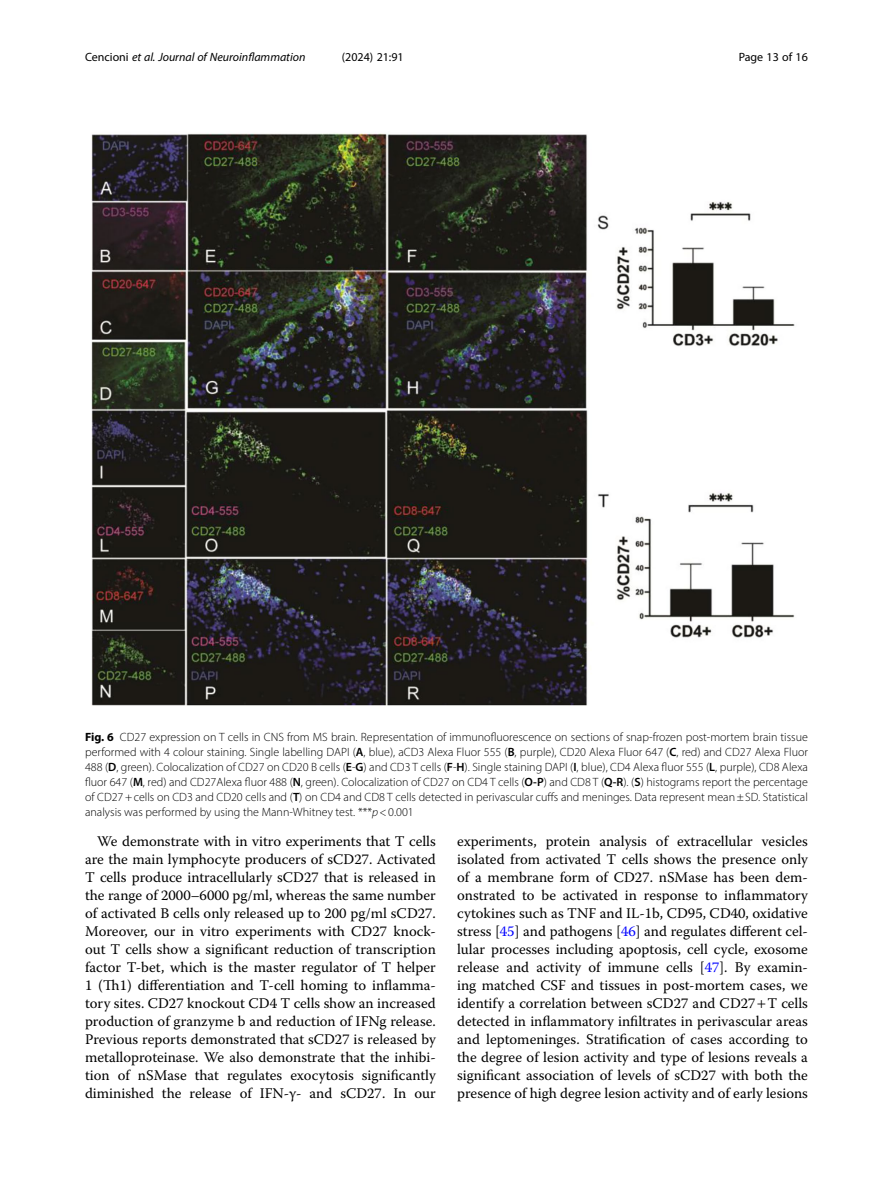
<style>
.page{position:relative;width:893px;height:1191px;background:#fff}
.page>*{position:absolute;margin:0;border:0;box-sizing:border-box;transform-origin:0 0}
.Body_Text_Indent{font:14.7px/18px "Warnock Pro";color:#000;text-align:justify}
.Figure_Caption{font:300 12px/15px "Myriad Pro";color:#000;text-align:justify}
.t1{font:italic 12px "Myriad Pro";color:#000}
.t2{font:12px "Myriad Pro";color:#000}
.s1{font-style:normal}
.s2{font-weight:700}
.s3{font-weight:600}
.s4{font-style:italic}
.s5{color:#00f}
</style>
<div class="page">
<img style="left:91px;top:133px;width:704px;height:573px">
<p class="t1" style="left:85px;top:50px;width:222px"><span class="s1">Cencioni</span> et al. Journal of Neuroinflammation</p>
<p class="t2" style="left:342px;top:50px;width:63px">(2024) 21:91</p>
<p class="t2" style="left:739px;top:50px;width:71px">Page 13 of 16</p>
<p class="Figure_Caption" style="left:85px;top:729px;width:724px"><span class="s2">Fig. 6</span> CD27 expression on T cells in CNS from MS brain. Representation of immunofluorescence on sections of snap-frozen post-mortem brain tissue performed with 4 colour staining. Single labelling DAPI (<span class="s3">A</span>, blue), aCD3 Alexa Fluor 555 (<span class="s3">B</span>, purple), CD20 Alexa Fluor 647 (<span class="s3">C</span>, red) and CD27 Alexa Fluor 488 (<span class="s3">D</span>, green). Colocalization of CD27 on CD20 B cells (<span class="s3">E</span>-<span class="s3">G</span>) and CD3 T cells (<span class="s3">F</span>-<span class="s3">H</span>). Single staining DAPI (<span class="s3">I</span>, blue), CD4 Alexa fluor 555 (<span class="s3">L</span>, purple), CD8 Alexa fluor 647 (<span class="s3">M</span>, red) and CD27Alexa fluor 488 (<span class="s3">N</span>, green). Colocalization of CD27 on CD4 T cells (<span class="s3">O-P</span>) and CD8 T (<span class="s3">Q-R</span>). (<span class="s3">S</span>) histograms report the percentage of CD27+cells on CD3 and CD20 cells and (<span class="s3">T</span>) on CD4 and CD8 T cells detected in perivascular cuffs and meninges. Data represent mean±SD. Statistical analysis was performed by using the Mann-Whitney test. ***<span class="s4">p</span>&lt;0.001</p>
<p class="Body_Text_Indent" style="left:85px;top:832px;width:352px;text-indent:12px">We demonstrate with in vitro experiments that T cells are the main lymphocyte producers of sCD27. Activated T cells produce intracellularly sCD27 that is released in the range of 2000–6000 pg/ml, whereas the same number of activated B cells only released up to 200 pg/ml sCD27.<br>Moreover, our in vitro experiments with CD27 knock&shy;out T cells show a significant reduction of transcription factor T-bet, which is the master regulator of T helper 1 (Th1) differentiation and T-cell homing to inflamma&shy;tory sites. CD27 knockout CD4 T cells show an increased production of granzyme b and reduction of IFNg release.<br>Previous reports demonstrated that sCD27 is released by metalloproteinase. We also demonstrate that the inhibi&shy;tion of nSMase that regulates exocytosis significantly diminished the release of IFN-γ- and sCD27. In our</p>
<p class="Body_Text_Indent" style="left:457px;top:832px;width:352px">experiments, protein analysis of extracellular vesicles isolated from activated T cells shows the presence only of a membrane form of CD27. nSMase has been dem&shy;onstrated to be activated in response to inflammatory cytokines such as TNF and IL-1b, CD95, CD40, oxidative stress [<span class="s5">45</span>] and pathogens [<span class="s5">46</span>] and regulates different cel&shy;lular processes including apoptosis, cell cycle, exosome release and activity of immune cells [<span class="s5">47</span>]. By examin&shy;ing matched CSF and tissues in post-mortem cases, we identify a correlation between sCD27 and CD27 T cells detected in inflammatory infiltrates in perivascular areas and leptomeninges. Stratification of cases according to the degree of lesion activity and type of lesions reveals a significant association of levels of sCD27 with both the presence of high degree lesion activity and of early lesions</p>
</div>
